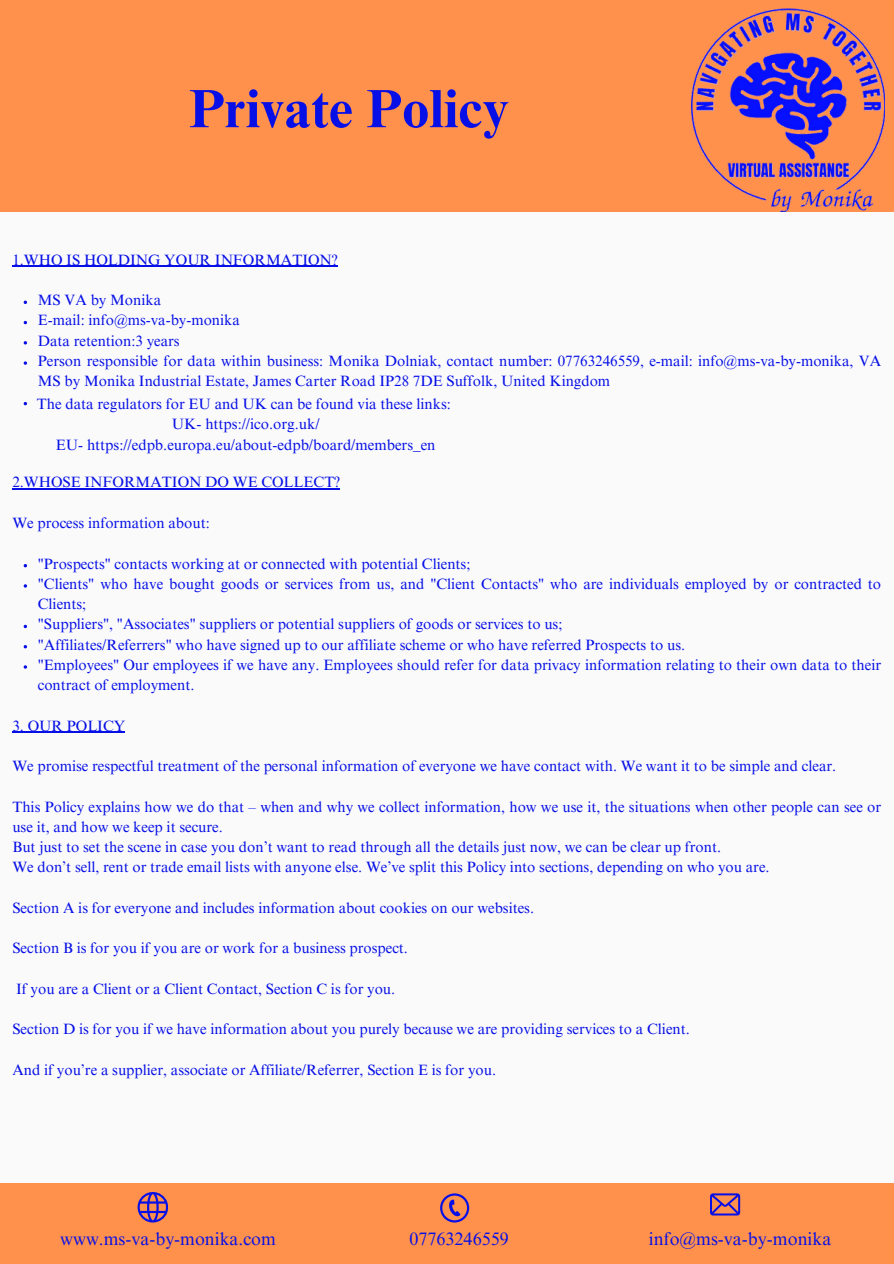
<style>
.page{position:relative;width:894px;height:1264px;background:#fff}
.page>*{position:absolute;margin:0;border:0;box-sizing:border-box;transform-origin:0 0}
.t1{font:700 54px "Times NRMT Pro";color:#060fe6}
.t2{font:18px "Times NRMT Pro";color:#060fe6}
.t3{font:15px/20.2px "Times NRMT Pro";color:#060fe6}
</style>
<div class="page">
<div style="left:0;top:0;width:893px;height:1263px;background:#fafafa"></div>
<div style="left:0;top:1183px;width:893px;height:80px;background:#ff914d"></div>
<div style="left:0;top:0;width:893px;height:212px;background:#ff914d"></div>
<img style="left:691px;top:8px;width:193px;height:204px">
<svg style="left:440px;top:1193px;width:29px;height:29px"></svg>
<svg style="left:137px;top:1192px;width:31px;height:30px"></svg>
<svg style="left:710px;top:1193px;width:30px;height:22px"></svg>
<hr style="left:12px;top:266px;width:325px;height:1px;background:#060fe6">
<svg style="left:24px;top:300px;width:3px;height:4px"></svg>
<svg style="left:24px;top:361px;width:3px;height:4px"></svg>
<hr style="left:12px;top:488px;width:328px;height:1px;background:#060fe6">
<hr style="left:12px;top:731px;width:113px;height:1px;background:#060fe6">
<p class="t1" style="left:189px;top:88px;width:322px">Private Policy</p>
<p class="t3" style="left:12px;top:251px;width:327px">1.WHO IS HOLDING YOUR INFORMATION?</p>
<p class="t3" style="left:38px;top:292px;width:125px">MS VA by Monika</p>
<p class="t3" style="left:38px;top:312px;width:204px">E-mail: info@ms-va-by-monika</p>
<p class="t3" style="left:38px;top:332px;width:143px">Data retention:3 years</p>
<h3 class="t3" style="left:38px;top:352px;width:844px">Person responsible for data within business: Monika Dolniak, contact number: 07763246559, e-mail: info@ms-va-by-monika, VA<br>MS by Monika Industrial Estate, James Carter Road IP28 7DE Suffolk, United Kingdom</h3>
<p class="t3" style="left:37px;top:395px;width:415px">The data regulators for EU and UK can be found via these links:</p>
<p class="t3" style="left:172px;top:416px;width:149px">UK- https://ico.org.uk/</p>
<h2 class="t3" style="left:56px;top:436px;width:381px">EU- https://edpb.europa.eu/about-edpb/board/members_en</h2>
<p class="t3" style="left:12px;top:474px;width:329px">2.WHOSE INFORMATION DO WE COLLECT?</p>
<p class="t3" style="left:12px;top:514px;width:199px">We process information about:</p>
<p class="t3" style="left:38px;top:555px;width:434px">"Prospects" contacts working at or connected with potential Clients;</p>
<p class="t3" style="left:38px;top:575px;width:844px">"Clients" who have bought goods or services from us, and "Client Contacts" who are individuals employed by or contracted to<br>Clients;</p>
<p class="t3" style="left:38px;top:616px;width:526px">"Suppliers", "Associates" suppliers or potential suppliers of goods or services to us;</p>
<h3 class="t3" style="left:38px;top:636px;width:648px">"Affiliates/Referrers" who have signed up to our affiliate scheme or who have referred Prospects to us.</h3>
<p class="t3" style="left:38px;top:656px;width:844px">"Employees" Our employees if we have any. Employees should refer for data privacy information relating to their own data to their contract of employment.</p>
<p class="t3" style="left:12px;top:717px;width:114px">3. OUR POLICY</p>
<p class="t3" style="left:12px;top:757px;width:825px">We promise respectful treatment of the personal information of everyone we have contact with. We want it to be simple and clear.</p>
<p class="t3" style="left:12px;top:798px;width:870px">This Policy explains how we do that – when and why we collect information, how we use it, the situations when other people can see or use it, and how we keep it secure.</p>
<p class="t3" style="left:12px;top:838px;width:710px">But just to set the scene in case you don’t want to read through all the details just now, we can be clear up front.</p>
<p class="t3" style="left:12px;top:859px;width:758px">We don’t sell, rent or trade email lists with anyone else. We’ve split this Policy into sections, depending on who you are.</p>
<p class="t3" style="left:12px;top:899px;width:523px">Section A is for everyone and includes information about cookies on our websites.</p>
<p class="t3" style="left:12px;top:940px;width:397px">Section B is for you if you are or work for a business prospect.</p>
<p class="t3" style="left:16px;top:980px;width:380px">If you are a Client or a Client Contact, Section C is for you.</p>
<p class="t3" style="left:12px;top:1021px;width:678px">Section D is for you if we have information about you purely because we are providing services to a Client.</p>
<p class="t3" style="left:12px;top:1061px;width:485px">And if you’re a supplier, associate or Affiliate/Referrer, Section E is for you.</p>
<p class="t2" style="left:60px;top:1231px;width:217px">www.ms-va-by-monika.com</p>
<h3 class="t2" style="left:409px;top:1231px;width:101px">07763246559</h3>
<p class="t2" style="left:648px;top:1231px;width:184px">info@ms-va-by-monika</p>
</div>
